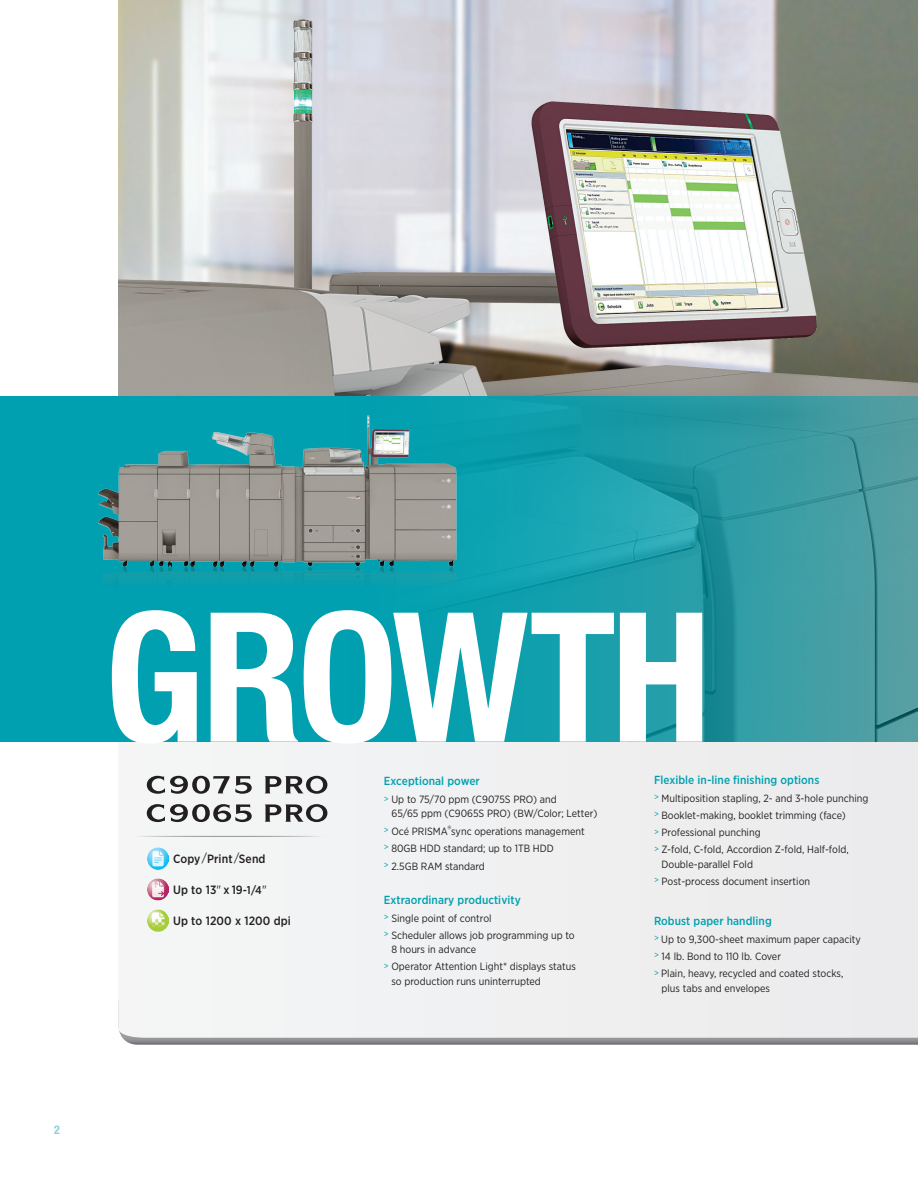
<style>
.page{position:relative;width:918px;height:1188px;background:#fff}
.page>*{position:absolute;margin:0;border:0;box-sizing:border-box;transform-origin:0 0}
.t1{font:700 condensed 180.6px "Helvetica Neue";letter-spacing:-.025em;color:#fff}
.t2{font:500 12px "Gotham Narrow";letter-spacing:.01em;color:#231f20}
.t3{font:700 condensed 12px "Helvetica Neue";color:#8ed1d9}
.t4{font:500 11.7px "Gotham Narrow";letter-spacing:.005em;color:#00a0b0}
.t5{font:10.5px/17.2px "Gotham Narrow";color:#231f20}
.s1{font-size:9px;color:#00a0b0}
.s2{font-weight:400}
.s3{font-size:11.25px}
</style>
<div class="page">
<svg style="left:123px;top:1038px;width:795px;height:7px;background:#8a8c8f"></svg>
<div style="left:118px;top:742px;width:800px;height:296px;background:#f0f0f1"></div>
<img style="left:118px;top:0;width:800px;height:396px">
<svg style="left:0;top:396px;width:918px;height:346px;background:#1a9da9"></svg>
<img style="left:96px;top:411px;width:365px;height:198px">
<hr style="left:134px;top:836px;width:203px;height:1px;background:#9c9ea1">
<img style="left:147px;top:848px;width:22px;height:23px">
<img style="left:147px;top:909px;width:22px;height:23px">
<img style="left:147px;top:878px;width:22px;height:24px">
<svg style="left:147px;top:776px;width:105px;height:18px"></svg>
<svg style="left:265px;top:776px;width:62px;height:18px"></svg>
<svg style="left:147px;top:804px;width:105px;height:18px"></svg>
<svg style="left:265px;top:804px;width:62px;height:18px"></svg>
<h1 class="t1" style="left:104px;top:568px;width:609px">GROWTH</h1>
<p class="t4" style="left:654px;top:772px;width:167px">Flexible in-line finishing options</p>
<p class="t5" style="left:654px;top:789px;width:216px"><span class="s1">&gt;</span> Multiposition stapling, 2- and 3-hole punching <span class="s1">&gt;</span> Booklet-making, booklet trimming (face)<br><span class="s1">&gt;</span> Professional punching<br><span class="s1">&gt;</span> Z-fold, C-fold, Accordion Z-fold, Half-fold,</p>
<p class="t5" style="left:654px;top:855px;width:158px;text-indent:8px">Double-parallel Fold<br><span class="s1">&gt;</span> Post-process document insertion</p>
<p class="t4" style="left:654px;top:914px;width:119px">Robust paper handling</p>
<p class="t5" style="left:654px;top:930px;width:208px"><span class="s1">&gt;</span> Up to 9,300-sheet maximum paper capacity <span class="s1">&gt;</span> 14 lb. Bond to 110 lb. Cover<br><span class="s1">&gt;</span> Plain, heavy, recycled and coated stocks,</p>
<p class="t5" style="left:662px;top:980px;width:110px">plus tabs and envelopes</p>
<p class="t4" style="left:384px;top:774px;width:97px">Exceptional power</p>
<p class="t5" style="left:391px;top:792px;width:208px;line-height:14.2px;text-indent:-8px"><span class="s1">&gt;</span> Up to 75/70 ppm (C9075S PRO) and<br>65/65 ppm (C9065S PRO) (BW/Color; Letter)</p>
<p class="t5" style="left:384px;top:822px;width:202px;line-height:17.7px"><span class="s1">&gt;</span> Océ PRISMA®sync operations management <span class="s1">&gt;</span> 80GB HDD standard; up to 1TB HDD<br><span class="s1">&gt;</span> 2.5GB RAM standard</p>
<p class="t4" style="left:384px;top:893px;width:138px">Extraordinary productivity</p>
<p class="t5" style="left:384px;top:909px;width:192px"><span class="s1">&gt;</span> Single point of control<br><span class="s1">&gt;</span> Scheduler allows job programming up to</p>
<p class="t5" style="left:384px;top:941px;width:193px;text-indent:8px">8 hours in advance<br><span class="s1">&gt;</span> Operator Attention Light* displays status</p>
<p class="t5" style="left:391px;top:972px;width:151px">so production runs uninterrupted</p>
<p class="t2" style="left:173px;top:851px;width:94px">Copy<span class="s2">/</span>Print <span class="s2">/</span>Send</p>
<p class="t2" style="left:173px;top:882px;width:95px">Up to 13<span class="s2">"</span> x 19<span class="s3">-1/4</span><span class="s2">"</span></p>
<p class="t2" style="left:173px;top:913px;width:119px">Up to 1200 x 1200 dpi</p>
<p class="t3" style="left:54px;top:1122px;width:7px">2</p>
</div>
